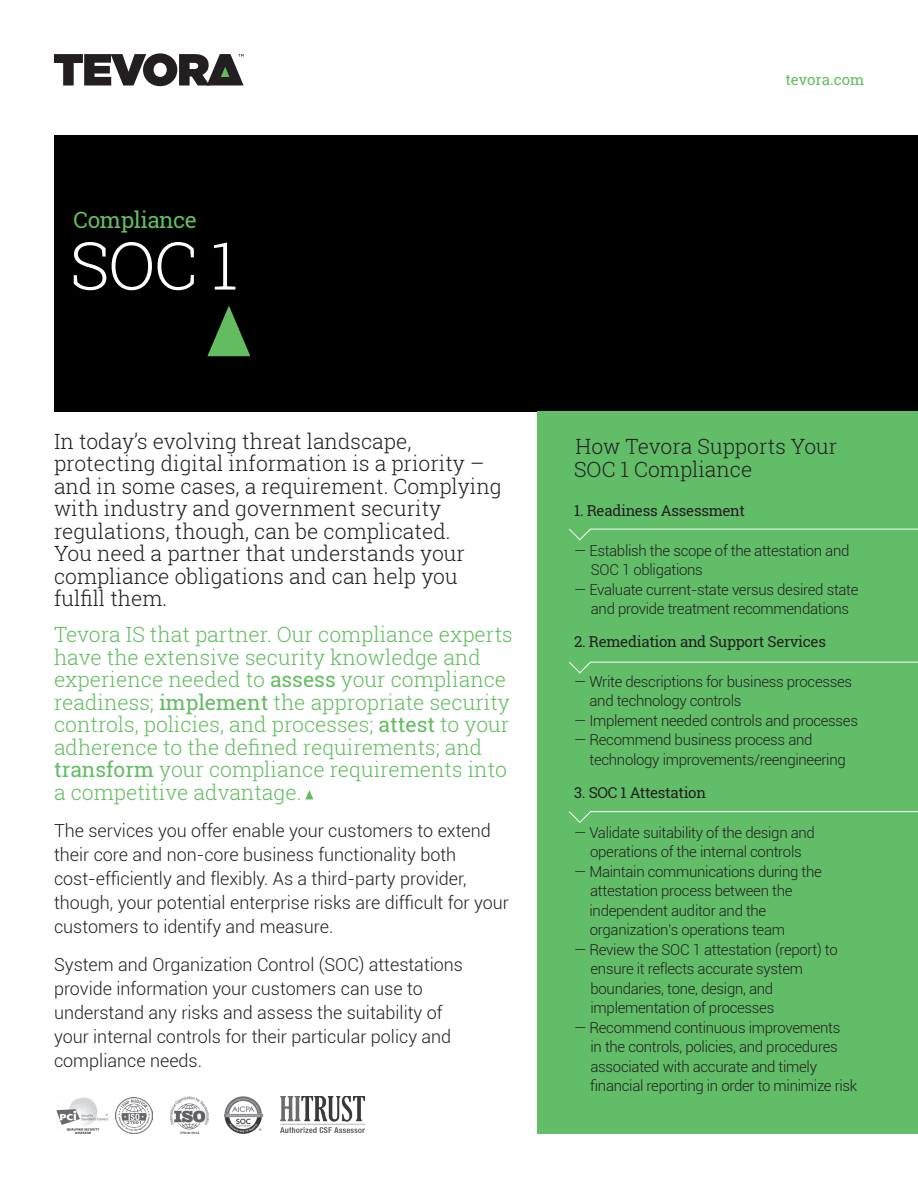
<style>
.page{position:relative;width:918px;height:1188px;background:#fff}
.page>*{position:absolute;margin:0;border:0;box-sizing:border-box;transform-origin:0 0}
.Header_Large_White_H{font:300 66px "Roboto Slab";color:#fff}
.Header_Small_Green_S{font:22.5px "Roboto Slab";letter-spacing:-.02em;color:#63bd60}
.Green_Intro_Text{font:300 21px/22.5px "Roboto Slab";color:#63bd61}
.Green_Intro_Text-2{font:300 21px/22.5px "Roboto Slab";color:#231f20}
.White_Subhead_3{font:300 21px/22.5px "Roboto Slab";color:#231f20}
.Body_Copy{font:300 18px/24px "Roboto";color:#231f20}
.Black_Subhead_1{font:300 15px/19.5px "Roboto";letter-spacing:-.02em;color:#231f20}
.Black_Subhead_1-2{font:15px "Roboto Slab";letter-spacing:-.02em;color:#231f20}
.t1{font:15px "Roboto Slab";color:#63bd60}
.s1{font-weight:400}
</style>
<div class="page">
<div style="left:54px;top:135px;width:864px;height:276px;background:#000001"></div>
<svg style="left:54px;top:53px;width:190px;height:33px"></svg>
<div style="left:538px;top:412px;width:380px;height:722px;background:#62bd68"></div>
<svg style="left:305px;top:790px;width:8px;height:9px"></svg>
<img style="left:280px;top:1097px;width:84px;height:36px">
<img style="left:116px;top:1097px;width:36px;height:37px">
<img style="left:56px;top:1097px;width:52px;height:37px">
<img style="left:225px;top:1097px;width:38px;height:37px">
<img style="left:171px;top:1097px;width:38px;height:37px">
<svg style="left:207px;top:306px;width:43px;height:50px"></svg>
<svg style="left:569px;top:528px;width:349px;height:13px"></svg>
<svg style="left:569px;top:661px;width:349px;height:13px"></svg>
<svg style="left:569px;top:811px;width:349px;height:12px"></svg>
<p class="Header_Small_Green_S" style="left:74px;top:204px;width:125px">Compliance</p>
<p class="Header_Large_White_H" style="left:70px;top:220px;width:169px">SOC 1</p>
<p class="Green_Intro_Text-2" style="left:54px;top:429px;width:449px">In today’s evolving threat landscape, protecting digital information is a priority – and in some cases, a requirement. Complying with industry and government security regulations, though, can be complicated.<br>You need a partner that understands your compliance obligations and can help you fulfill them.</p>
<p class="Green_Intro_Text" style="left:54px;top:623px;width:460px">Tevora IS that partner. Our compliance experts have the extensive security knowledge and experience needed to <span class="s1">assess</span> your compliance readiness; <span class="s1">implement</span> the appropriate security controls, policies, and processes; <span class="s1">attest</span> to your adherence to the defined requirements; and <span class="s1">transform</span> your compliance requirements into a competitive advantage.</p>
<p class="Body_Copy" style="left:54px;top:818px;width:456px">The services you offer enable your customers to extend their core and non-core business functionality both cost-efficiently and flexibly. As a third-party provider, though, your potential enterprise risks are difficult for your customers to identify and measure.</p>
<p class="Body_Copy" style="left:54px;top:952px;width:411px">System and Organization Control (SOC) attestations provide information your customers can use to understand any risks and assess the suitability of your internal controls for their particular policy and compliance needs.</p>
<p class="t1" style="left:785px;top:70px;width:80px">tevora.com</p>
<p class="White_Subhead_3" style="left:574px;top:435px;width:265px">How Tevora Supports Your<br>SOC 1 Compliance</p>
<p class="Black_Subhead_1-2" style="left:574px;top:500px;width:172px">1. Readiness Assessment</p>
<p class="Black_Subhead_1" style="left:591px;top:540px;width:260px;text-indent:-17px">— Establish the scope of the attestation and<br>SOC 1 obligations</p>
<p class="Black_Subhead_1" style="left:574px;top:579px;width:286px;text-align:center">— Evaluate current-state versus desired state and provide treatment recommendations</p>
<p class="Black_Subhead_1-2" style="left:574px;top:631px;width:253px">2. Remediation and Support Services</p>
<p class="Black_Subhead_1" style="left:590px;top:671px;width:264px;text-indent:-15px">— Write descriptions for business processes and technology controls</p>
<p class="Black_Subhead_1" style="left:574px;top:710px;width:285px">— Implement needed controls and processes</p>
<p class="Black_Subhead_1" style="left:590px;top:730px;width:258px;text-indent:-15px">— Recommend business process and technology improvements/reengineering</p>
<p class="Black_Subhead_1-2" style="left:574px;top:782px;width:133px">3. SOC 1 Attestation</p>
<p class="Black_Subhead_1" style="left:574px;top:822px;width:242px;text-align:center">— Validate suitability of the design and operations of the internal controls</p>
<p class="Black_Subhead_1" style="left:590px;top:861px;width:234px;text-indent:-15px">— Maintain communications during the attestation process between the independent auditor and the organization’s operations team</p>
<p class="Black_Subhead_1" style="left:591px;top:939px;width:249px;text-indent:-16px">— Review the SOC 1 attestation (report) to ensure it reflects accurate system boundaries, tone, design, and implementation of processes</p>
<p class="Black_Subhead_1" style="left:590px;top:1017px;width:269px;text-indent:-16px">— Recommend continuous improvements<br>in the controls, policies, and procedures associated with accurate and timely financial reporting in order to minimize risk</p>
</div>
